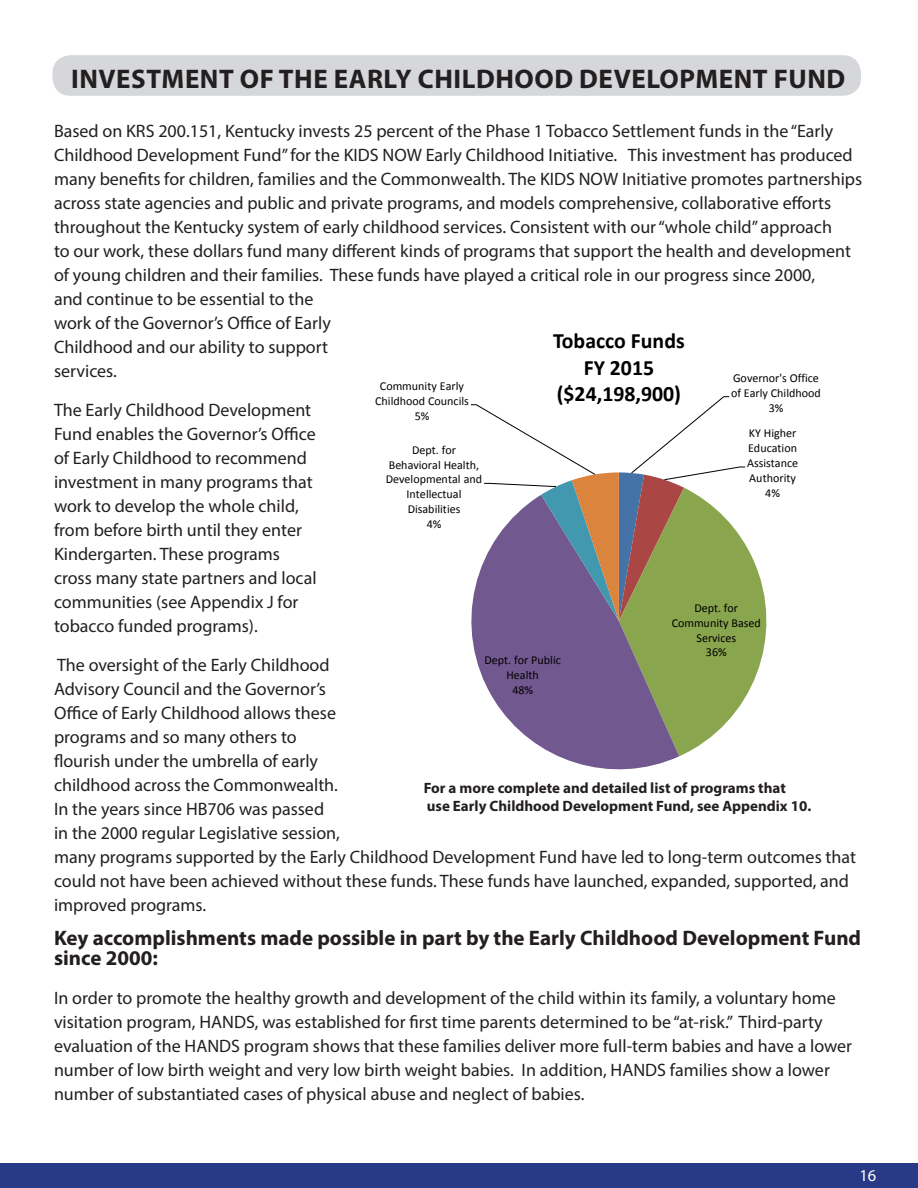
<style>
.page{position:relative;width:918px;height:1188px;background:#fff}
.page>*{position:absolute;margin:0;border:0;box-sizing:border-box;transform-origin:0 0}
.t1{font:700 27px "Myriad Pro";letter-spacing:.02em;color:#231f20}
.t2{font:700 21.9px/26.7px "Calibri";color:#000;text-align:center}
.t3{font:700 21px/19.5px "Myriad Pro";color:#231f20}
.t4{font:18px/24px "Myriad Pro";color:#231f20}
.t5{font:16.5px "Myriad Pro";color:#fff}
.t6{font:700 15px/18px "Myriad Pro";color:#231f20}
.t7{font:12.15px/14.9px "Calibri";color:#000;text-align:center}
</style>
<div class="page">
<div style="left:0;top:1163px;width:918px;height:25px;background:#283986"></div>
<div style="left:52px;top:55px;width:809px;height:41px;background:#d6d7da;border-radius:18px"></div>
<svg style="left:679px;top:546px;width:88px;height:210px;fill:#89a54e"></svg>
<svg style="left:471px;top:621px;width:208px;height:149px;fill:#71588f"></svg>
<svg style="left:470px;top:396px;width:276px;height:225px"></svg>
<p class="t1" style="left:71px;top:61px;width:776px">INVESTMENT OF THE EARLY CHILDHOOD DEVELOPMENT FUND</p>
<p class="t4" style="left:54px;top:118px;width:810px">Based on KRS 200.151, Kentucky invests 25 percent of the Phase 1 Tobacco Settlement funds in the “Early Childhood Development Fund” for the KIDS NOW Early Childhood Initiative. This investment has produced many benefits for children, families and the Commonwealth. The KIDS NOW Initiative promotes partnerships across state agencies and public and private programs, and models comprehensive, collaborative efforts throughout the Kentucky system of early childhood services. Consistent with our “whole child” approach<br>to our work, these dollars fund many different kinds of programs that support the health and development of young children and their families. These funds have played a critical role in our progress since 2000,<br>and continue to be essential to the<br>work of the Governor’s Office of Early<br>Childhood and our ability to support<br>services.</p>
<p class="t4" style="left:54px;top:397px;width:264px">The Early Childhood Development<br>Fund enables the Governor’s Office of Early Childhood to recommend investment in many programs that work to develop the whole child, from before birth until they enter<br>Kindergarten. These programs cross many state partners and local communities (see Appendix J for tobacco funded programs).</p>
<p class="t4" style="left:54px;top:652px;width:804px">The oversight of the Early Childhood<br>Advisory Council and the Governor’s<br>Office of Early Childhood allows these<br>programs and so many others to<br>flourish under the umbrella of early<br>childhood across the Commonwealth.<br>In the years since HB706 was passed<br>in the 2000 regular Legislative session,<br>many programs supported by the Early Childhood Development Fund have led to long-term outcomes that could not have been achieved without these funds. These funds have launched, expanded, supported, and improved programs.</p>
<p class="t3" style="left:54px;top:928px;width:809px">Key accomplishments made possible in part by the Early Childhood Development Fund since 2000:</p>
<p class="t4" style="left:54px;top:985px;width:800px">In order to promote the healthy growth and development of the child within its family, a voluntary home visitation program, HANDS, was established for first time parents determined to be “at-risk.” Third-party evaluation of the HANDS program shows that these families deliver more full-term babies and have a lower number of low birth weight and very low birth weight babies. In addition, HANDS families show a lower number of substantiated cases of physical abuse and neglect of babies.</p>
<p class="t2" style="left:553px;top:327px;width:133px">Tobacco Funds<br>FY 2015 ($24,198,900)</p>
<p class="t7" style="left:731px;top:370px;width:91px">Governor's Office of Early Childhood<br>3%</p>
<p class="t7" style="left:747px;top:426px;width:53px">KY Higher<br>Education<br>Assistance<br>Authority<br>4%</p>
<p class="t7" style="left:375px;top:378px;width:95px">Community Early<br>Childhood Councils<br>5%</p>
<p class="t7" style="left:386px;top:442px;width:98px">Dept. for<br>Behavioral Health,<br>Developmental and<br>Intellectual<br>Disabilities<br>4%</p>
<p class="t7" style="left:672px;top:600px;width:91px">Dept. for<br>Community Based<br>Services<br>36%</p>
<p class="t7" style="left:485px;top:653px;width:78px">Dept. for Public<br>Health<br>48%</p>
<p class="t6" style="left:424px;top:779px;width:389px">For a more complete and detailed list of programs that use Early Childhood Development Fund, see Appendix 10.</p>
<p class="t5" style="left:860px;top:1165px;width:18px">16</p>
</div>
